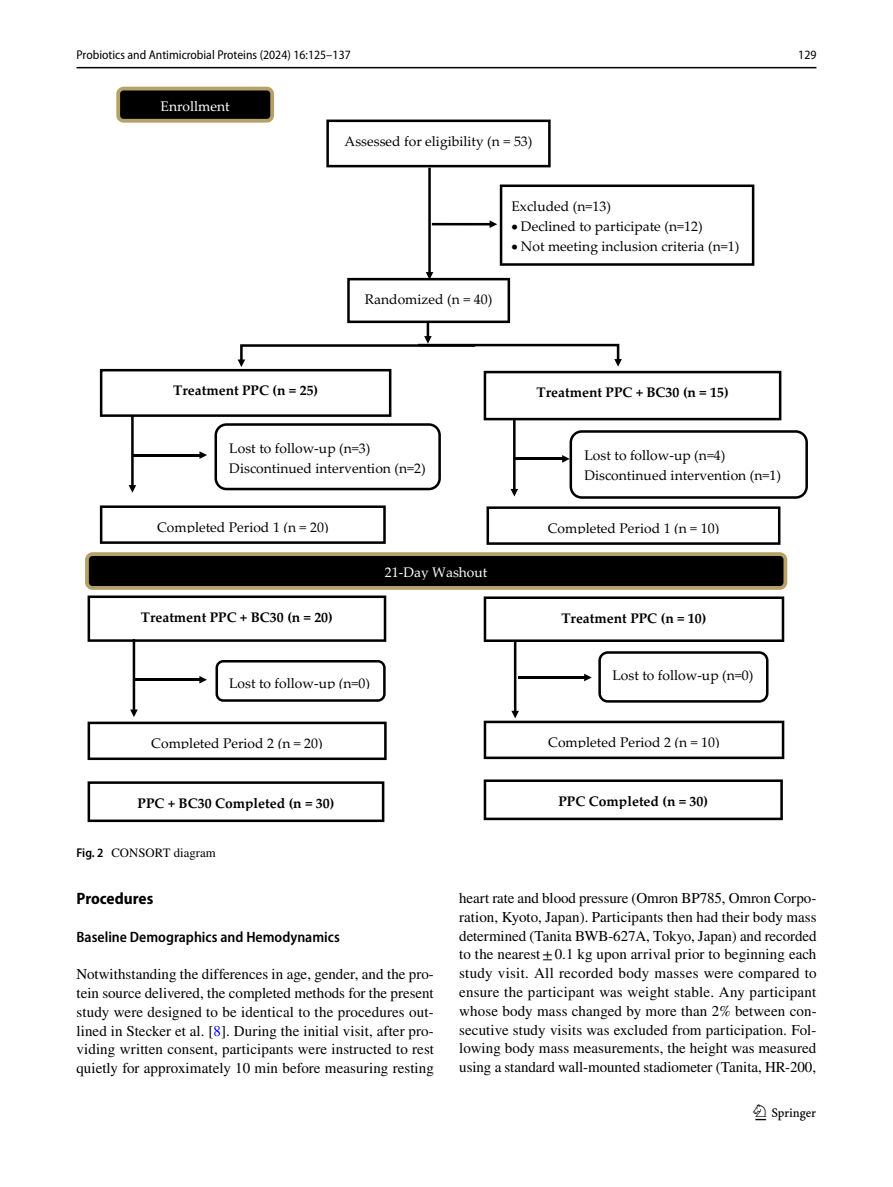
<style>
.page{position:relative;width:893px;height:1187px;background:#fff}
.page>*{position:absolute;margin:0;border:0;box-sizing:border-box;transform-origin:0 0}
.t1{font:22.5px "Springnew Regular 3";color:#000}
.t2{font:700 semi-condensed 16.5px "Myriad Pro";color:#000}
.t3{font:15px/18.8px "STIX";letter-spacing:-.005em;color:#000;text-align:justify}
.t4{font:600 semi-condensed 15px "Myriad Pro";color:#000}
.t5{font:13.8px/20.2px "Palatino Linotype";color:#000}
.t6{font:700 13.8px "Palatino Linotype";color:#000}
.t7{font:13.8px "Palatino Linotype";color:#fff}
.t8{font:semi-condensed 12.75px "Myriad Pro";color:#000}
.t9{font:12.75px "STIX";color:#000}
.s1{font-family:"Myriad Pro";font-weight:600;font-stretch:semi-condensed}
.s2{color:#00f}
</style>
<div class="page">
<hr style="left:77px;top:67px;width:739px;height:1px;background:#000">
<svg style="left:100px;top:505px;width:286px;height:39px"></svg>
<svg style="left:486px;top:506px;width:294px;height:39px"></svg>
<svg style="left:88px;top:781px;width:296px;height:41px"></svg>
<svg style="left:484px;top:779px;width:299px;height:41px"></svg>
<svg style="left:484px;top:596px;width:300px;height:163px"></svg>
<svg style="left:85px;top:552px;width:702px;height:37px;background:#242015"></svg>
<svg style="left:88px;top:595px;width:299px;height:165px"></svg>
<svg style="left:100px;top:87px;width:708px;height:411px"></svg>
<p class="t8" style="left:77px;top:48px;width:276px">Probiotics and Antimicrobial Proteins (2024) 16:125–137</p>
<p class="t8" style="left:798px;top:48px;width:20px">129</p>
<p class="t7" style="left:161px;top:97px;width:71px">Enrollment</p>
<p class="t5" style="left:344px;top:130px;width:189px">Assessed for eligibility (n = 53)</p>
<p class="t5" style="left:365px;top:289px;width:129px">Randomized (n = 40)</p>
<p class="t5" style="left:521px;top:195px;width:220px;text-indent:-9px">Excluded (n=13)<br>Declined to participate (n=12)<br>Not meeting inclusion criteria (n=1)</p>
<p class="t6" style="left:173px;top:380px;width:147px">Treatment PPC (n = 25)</p>
<p class="t6" style="left:536px;top:382px;width:194px">Treatment PPC + BC30 (n = 15)</p>
<p class="t5" style="left:229px;top:437px;width:198px">Lost to follow-up (n=3)<br>Discontinued intervention (n=2)</p>
<p class="t5" style="left:157px;top:516px;width:173px">Completed Period 1 (n = 20)</p>
<p class="t6" style="left:141px;top:607px;width:194px">Treatment PPC + BC30 (n = 20)</p>
<p class="t7" style="left:385px;top:562px;width:104px">21-Day Washout</p>
<p class="t5" style="left:229px;top:672px;width:143px">Lost to follow-up (n=0)</p>
<p class="t5" style="left:151px;top:732px;width:173px">Completed Period 2 (n = 20)</p>
<p class="t6" style="left:138px;top:793px;width:198px">PPC + BC30 Completed (n = 30)</p>
<p class="t9" style="left:77px;top:844px;width:141px"><span class="s1">Fig. 2</span> CONSORT diagram</p>
<p class="t5" style="left:584px;top:444px;width:198px">Lost to follow-up (n=4)<br>Discontinued intervention (n=1)</p>
<p class="t5" style="left:548px;top:517px;width:173px">Completed Period 1 (n = 10)</p>
<p class="t6" style="left:561px;top:608px;width:147px">Treatment PPC (n = 10)</p>
<p class="t5" style="left:612px;top:664px;width:143px">Lost to follow-up (n=0)</p>
<p class="t5" style="left:548px;top:731px;width:173px">Completed Period 2 (n = 10)</p>
<p class="t6" style="left:558px;top:791px;width:151px">PPC Completed (n = 30)</p>
<p class="t2" style="left:77px;top:889px;width:78px">Procedures</p>
<p class="t4" style="left:77px;top:928px;width:265px">Baseline Demographics and Hemodynamics</p>
<p class="t3" style="left:77px;top:965px;width:359px">Notwithstanding the differences in age, gender, and the pro&shy;tein source delivered, the completed methods for the present study were designed to be identical to the procedures out&shy;lined in Stecker et al. [<span class="s2">8</span>]. During the initial visit, after pro&shy;viding written consent, participants were instructed to rest quietly for approximately 10 min before measuring resting</p>
<p class="t3" style="left:459px;top:889px;width:359px">heart rate and blood pressure (Omron BP785, Omron Corpo&shy;ration, Kyoto, Japan). Participants then had their body mass determined (Tanita BWB-627A, Tokyo, Japan) and recorded to the nearest±0.1 kg upon arrival prior to beginning each study visit. All recorded body masses were compared to ensure the participant was weight stable. Any participant whose body mass changed by more than 2% between con&shy;secutive study visits was excluded from participation. Fol&shy;lowing body mass measurements, the height was measured using a standard wall-mounted stadiometer (Tanita, HR-200,</p>
<h1 class="t1" style="left:755px;top:1104px;width:62px">1 3</h1>
</div>
